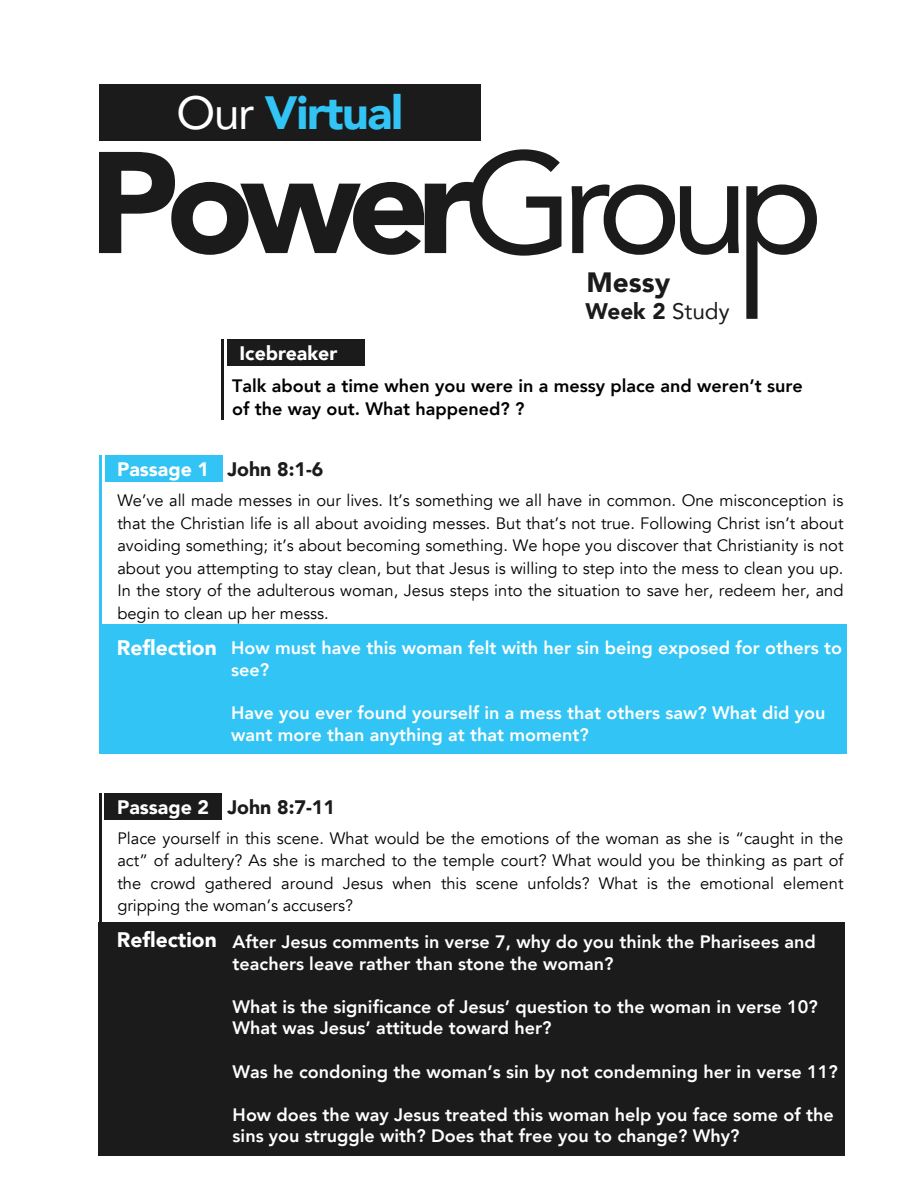
<style>
.page{position:relative;width:918px;height:1188px;background:#fff}
.page>*{position:absolute;margin:0;border:0;box-sizing:border-box;transform-origin:0 0}
.t1{font:900 46.5px "Avenir";letter-spacing:-.03em;color:#32c4f4}
.t2{font:900 27.9px "Avenir";color:#1b1b1b}
.t3{font:900 22.5px "Avenir";color:#1b1b1b}
.t4{font:900 21px "Avenir";color:#fff}
.t5{font:900 19.5px "Avenir";color:#fff}
.t6{font:900 19.5px "Avenir";color:#1b1b1b}
.t7{font:800 18px/21.6px "Avenir";color:#fff}
.t8{font:800 18px/22.5px "Avenir";color:#000}
.t9{font:16.5px/22.5px "Avenir";color:#000;text-align:justify}
.s1{font-weight:400;color:#fff}
.s2{font-weight:400}
</style>
<div class="page">
<div style="left:227px;top:339px;width:138px;height:27px;background:#1b1b1b"></div>
<hr style="left:221px;top:339px;width:3px;height:80px;background:#1b1b1b">
<div style="left:105px;top:455px;width:118px;height:27px;background:#32c4f4"></div>
<hr style="left:99px;top:455px;width:3px;height:215px;background:#32c4f4">
<div style="left:99px;top:625px;width:748px;height:129px;background:#32c4f4"></div>
<div style="left:105px;top:793px;width:117px;height:27px;background:#1b1b1b"></div>
<hr style="left:99px;top:793px;width:3px;height:207px;background:#1b1b1b">
<div style="left:99px;top:922px;width:746px;height:233px;background:#1b1b1b"></div>
<svg style="left:99px;top:149px;width:462px;height:107px"></svg>
<svg style="left:572px;top:184px;width:167px;height:71px"></svg>
<svg style="left:746px;top:184px;width:71px;height:135px"></svg>
<div style="left:99px;top:84px;width:381px;height:57px;background:#1b1b1b"></div>
<h1 class="t1" style="left:176px;top:73px;width:228px"><span class="s1">Our</span> Virtual</h1>
<p class="t5" style="left:240px;top:336px;width:99px">Icebreaker</p>
<h2 class="t2" style="left:587px;top:258px;width:85px">Messy</h2>
<h3 class="t3" style="left:585px;top:292px;width:146px">Week 2 <span class="s2">Study</span></h3>
<p class="t5" style="left:117px;top:453px;width:94px">Passage 1</p>
<p class="t8" style="left:232px;top:375px;width:572px">Talk about a time when you were in a messy place and weren’t sure of the way out. What happened? ?</p>
<p class="t6" style="left:227px;top:453px;width:97px">John 8:1-6</p>
<p class="t9" style="left:117px;top:490px;width:728px">We’ve all made messes in our lives. It’s something we all have in common. One misconception is that the Christian life is all about avoiding messes. But that’s not true. Following Christ isn’t about avoiding something; it’s about becoming something. We hope you discover that Christianity is not about you attempting to stay clean, but that Jesus is willing to step into the mess to clean you up.<br>In the story of the adulterous woman, Jesus steps into the situation to save her, redeem her, and begin to clean up her messs.</p>
<p class="t4" style="left:117px;top:630px;width:101px">Reflection</p>
<p class="t7" style="left:231px;top:637px;width:612px">How must have this woman felt with her sin being exposed for others to see?</p>
<p class="t7" style="left:231px;top:702px;width:596px">Have you ever found yourself in a mess that others saw? What did you want more than anything at that moment?</p>
<p class="t5" style="left:117px;top:791px;width:94px">Passage 2</p>
<p class="t6" style="left:227px;top:790px;width:109px">John 8:7-11</p>
<p class="t9" style="left:117px;top:827px;width:728px">Place yourself in this scene. What would be the emotions of the woman as she is “caught in the act” of adultery? As she is marched to the temple court? What would you be thinking as part of the crowd gathered around Jesus when this scene unfolds? What is the emotional element gripping the woman’s accusers?</p>
<p class="t4" style="left:117px;top:922px;width:101px">Reflection</p>
<p class="t7" style="left:233px;top:931px;width:585px">After Jesus comments in verse 7, why do you think the Pharisees and teachers leave rather than stone the woman?</p>
<p class="t7" style="left:233px;top:996px;width:587px">What is the significance of Jesus’ question to the woman in verse 10?<br>What was Jesus’ attitude toward her?</p>
<p class="t7" style="left:233px;top:1061px;width:607px">Was he condoning the woman’s sin by not condemning her in verse 11?</p>
<p class="t7" style="left:233px;top:1104px;width:603px">How does the way Jesus treated this woman help you face some of the sins you struggle with? Does that free you to change? Why?</p>
</div>
